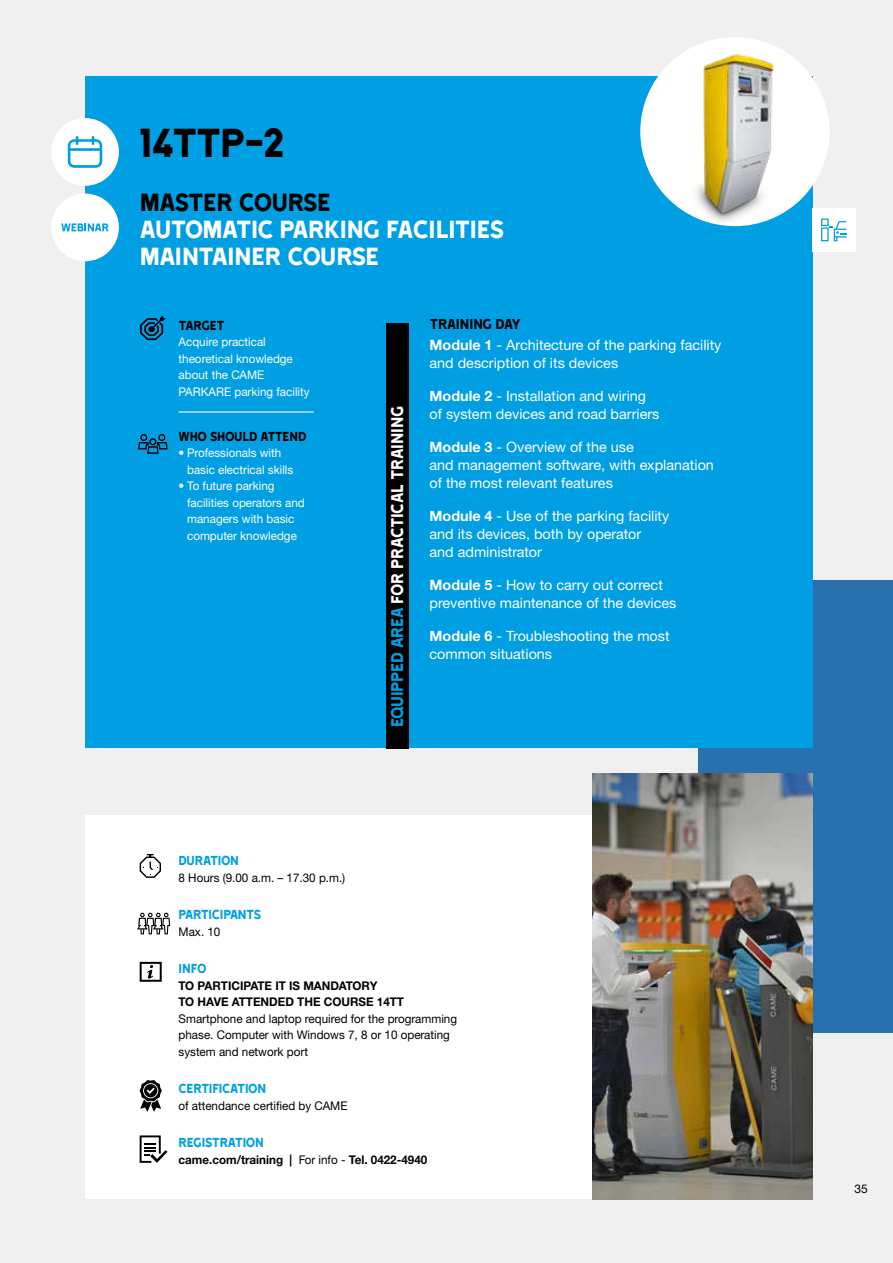
<style>
.page{position:relative;width:893px;height:1263px;background:#f0f0f0}
.page>*{position:absolute;margin:0;border:0;box-sizing:border-box;transform-origin:0 0}
.t1{font:46.5px "Came Type";letter-spacing:-.05em;color:#000}
.t2{font:28.5px/27px "Came Type";letter-spacing:-.025em;color:#fff}
.t3{font:28.5px "Came Type";letter-spacing:-.03em;color:#000}
.t4{font:19.5px "Came Type";letter-spacing:-.02em;color:#fff}
.t5{font:16.5px "Came Type";letter-spacing:-.025em;color:#000}
.t6{font:15px "Came Type";letter-spacing:-.03em;color:#009fe3}
.t7{font:15px "Came Type";letter-spacing:-.025em;color:#000}
.t8{font:14.25px/18px "Helvetica Neue LTW1 G";color:#fff}
.t9{font:12px/16.5px "Helvetica Neue LTW1 G";color:#fff}
.t10{font:12px/16.5px "Helvetica Neue LTW1 G";color:#000}
.t11{font:700 12px/16.5px "Helvetica Neue LTW1 G";color:#000}
.s1{color:#009fe3}
.s2{font-weight:700}
.s3{font-weight:400}
</style>
<div class="page">
<div style="left:699px;top:580px;width:194px;height:453px;background:#2970ae"></div>
<div style="left:85px;top:77px;width:727px;height:671px;background:#009fe3"></div>
<svg style="left:138px;top:434px;width:30px;height:20px"></svg>
<hr style="left:179px;top:411px;width:135px;height:2px;background:#fff">
<div style="left:85px;top:815px;width:727px;height:384px;background:#fff"></div>
<svg style="left:140px;top:962px;width:22px;height:20px"></svg>
<svg style="left:140px;top:1080px;width:22px;height:31px"></svg>
<svg style="left:140px;top:1135px;width:27px;height:28px"></svg>
<svg style="left:140px;top:854px;width:21px;height:24px"></svg>
<svg style="left:137px;top:913px;width:33px;height:21px"></svg>
<div style="left:640px;top:37px;width:189px;height:189px;background:#fff;border-radius:50%"></div>
<svg style="left:140px;top:315px;width:26px;height:25px"></svg>
<div style="left:51px;top:118px;width:68px;height:68px;background:#fff;border-radius:50%"></div>
<svg style="left:68px;top:136px;width:34px;height:32px"></svg>
<div style="left:386px;top:323px;width:22px;height:425px;background:#000"></div>
<div style="left:812px;top:208px;width:43px;height:43px;background:#fff"></div>
<svg style="left:821px;top:218px;width:25px;height:23px"></svg>
<img style="left:592px;top:774px;width:220px;height:425px">
<img style="left:690px;top:54px;width:103px;height:172px">
<div style="left:51px;top:194px;width:68px;height:67px;background:#fff;border-radius:50%"></div>
<svg style="left:61px;top:223px;width:48px;height:8px"></svg>
<h1 class="t1" style="left:140px;top:118px;width:147px">14TTP-2</h1>
<h2 class="t3" style="left:140px;top:187px;width:192px">MASTER COURSE</h2>
<h2 class="t2" style="left:140px;top:215px;width:366px">AUTOMATIC PARKING FACILITIES<br>MAINTAINER COURSE</h2>
<p class="t7" style="left:179px;top:317px;width:48px">TARGET</p>
<p class="t9" style="left:179px;top:334px;width:133px">Acquire practical theoretical knowledge about the CAME<br>PARKARE parking facility</p>
<p class="t7" style="left:179px;top:428px;width:130px">WHO SHOULD ATTEND</p>
<p class="t9" style="left:187px;top:445px;width:108px;text-indent:-9px">• Professionals with basic electrical skills</p>
<p class="t9" style="left:187px;top:478px;width:119px;text-indent:-9px">• To future parking facilities operators and managers with basic computer knowledge</p>
<h3 class="t4" style="left:387px;top:727px;width:323px;rotate:-90deg"><span class="s1">EQUIPPED AREA</span> FOR PRACTICAL TRAINING</h3>
<p class="t5" style="left:429px;top:315px;width:93px">TRAINING DAY</p>
<p class="t8" style="left:429px;top:336px;width:293px"><span class="s2">Module 1</span> - Architecture of the parking facility and description of its devices</p>
<p class="t8" style="left:429px;top:387px;width:231px"><span class="s2">Module 2</span> - Installation and wiring of system devices and road barriers</p>
<p class="t8" style="left:429px;top:438px;width:286px"><span class="s2">Module 3</span> - Overview of the use<br>and management software, with explanation of the most relevant features</p>
<p class="t8" style="left:429px;top:507px;width:241px"><span class="s2">Module 4</span> - Use of the parking facility and its devices, both by operator<br>and administrator</p>
<p class="t8" style="left:429px;top:576px;width:248px"><span class="s2">Module 5</span> - How to carry out correct preventive maintenance of the devices</p>
<p class="t8" style="left:429px;top:627px;width:242px"><span class="s2">Module 6</span> - Troubleshooting the most common situations</p>
<p class="t6" style="left:179px;top:852px;width:62px">DURATION</p>
<p class="t10" style="left:179px;top:869px;width:168px">8 Hours (9.00 a.m. – 17.30 p.m.)</p>
<p class="t6" style="left:179px;top:906px;width:84px">PARTICIPANTS</p>
<p class="t10" style="left:179px;top:923px;width:43px">Max. 10</p>
<p class="t6" style="left:179px;top:960px;width:30px">INFO</p>
<p class="t11" style="left:179px;top:977px;width:227px">TO PARTICIPATE IT IS MANDATORY<br>TO HAVE ATTENDED THE COURSE 14TT</p>
<p class="t10" style="left:179px;top:1010px;width:280px">Smartphone and laptop required for the programming phase. Computer with Windows 7, 8 or 10 operating system and network port</p>
<p class="t6" style="left:179px;top:1080px;width:89px">CERTIFICATION</p>
<p class="t10" style="left:179px;top:1097px;width:170px">of attendance certified by CAME</p>
<p class="t6" style="left:179px;top:1134px;width:87px">REGISTRATION</p>
<p class="t11" style="left:179px;top:1151px;width:250px">came.com/training | <span class="s3">For info -</span> Tel. 0422-4940</p>
<p class="t10" style="left:854px;top:1180px;width:15px">35</p>
</div>
